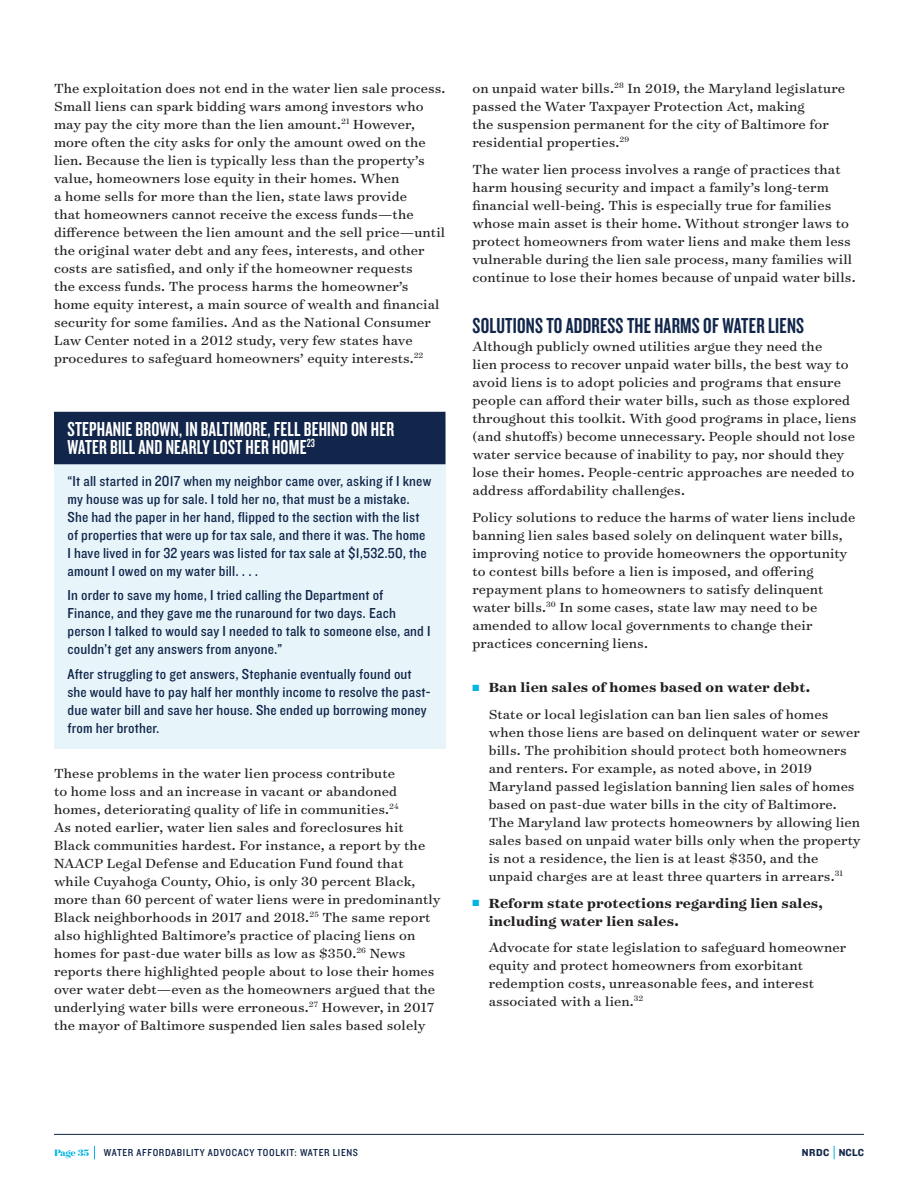
<style>
.page{position:relative;width:918px;height:1188px;background:#fff}
.page>*{position:absolute;margin:0;border:0;box-sizing:border-box;transform-origin:0 0}
.t1{font:22.5px "Knockout 48 Featherweight";letter-spacing:.01em;color:#11264a}
.t2{font:21px/18px "Knockout 48 Featherweight";letter-spacing:.01em;color:#fff}
.t3{font:15px/18px "Surveyor Text";letter-spacing:.01em;color:#231f20}
.t4{font:15px/18px "Knockout 30 Junior Welterwt";letter-spacing:.01em;color:#11264a}
.t5{font:700 15px/18px "Surveyor Text";letter-spacing:.01em;color:#231f20}
.t6{font:10.5px "Knockout 30 Junior Welterwt";letter-spacing:.06em;color:#11264a}
.t7{font:10.5px "Knockout 51 Middleweight";letter-spacing:.04em;color:#11264a}
.t8{font:700 10.5px "Surveyor Display";letter-spacing:-.03em;color:#00b3e4}
.s1{color:#00b4e3}
.s2{font-weight:700}
</style>
<div class="page">
<hr style="left:54px;top:1134px;width:810px;height:1px;background:#11264a">
<svg style="left:94px;top:1146px;width:1px;height:13px"></svg>
<svg style="left:834px;top:1146px;width:1px;height:13px"></svg>
<div style="left:54px;top:420px;width:392px;height:328px;background:#e7f5fb"></div>
<div style="left:54px;top:412px;width:392px;height:52px;background:#11264a"></div>
<p class="t3" style="left:54px;top:79px;width:393px">The exploitation does not end in the water lien sale process.<br>Small liens can spark bidding wars among investors who may pay the city more than the lien amount.<sup>21</sup> However, more often the city asks for only the amount owed on the lien. Because the lien is typically less than the property’s value, homeowners lose equity in their homes. When<br>a home sells for more than the lien, state laws provide<br>that homeowners cannot receive the excess funds—the difference between the lien amount and the sell price—until the original water debt and any fees, interests, and other costs are satisfied, and only if the homeowner requests<br>the excess funds. The process harms the homeowner’s home equity interest, a main source of wealth and financial security for some families. And as the National Consumer Law Center noted in a 2012 study, very few states have procedures to safeguard homeowners’ equity interests.<sup>22</sup></p>
<h2 class="t2" style="left:68px;top:419px;width:328px">STEPHANIE BROWN, IN BALTIMORE, FELL BEHIND ON HER<br>WATER BILL AND NEARLY LOST HER HOME<sup>23</sup></h2>
<p class="t4" style="left:68px;top:471px;width:365px">“It all started in 2017 when my neighbor came over, asking if I knew my house was up for sale. I told her no, that must be a mistake.<br>She had the paper in her hand, flipped to the section with the list of properties that were up for tax sale, and there it was. The home I have lived in for 32 years was listed for tax sale at $1,532.50, the amount I owed on my water bill. . . .</p>
<p class="t4" style="left:68px;top:586px;width:365px">In order to save my home, I tried calling the Department of Finance, and they gave me the runaround for two days. Each person I talked to would say I needed to talk to someone else, and I couldn’t get any answers from anyone.”</p>
<p class="t4" style="left:68px;top:665px;width:365px">After struggling to get answers, Stephanie eventually found out she would have to pay half her monthly income to resolve the past&shy;due water bill and save her house. She ended up borrowing money from her brother.</p>
<p class="t3" style="left:54px;top:764px;width:388px">These problems in the water lien process contribute<br>to home loss and an increase in vacant or abandoned homes, deteriorating quality of life in communities.<sup>24<br></sup>As noted earlier, water lien sales and foreclosures hit Black communities hardest. For instance, a report by the NAACP Legal Defense and Education Fund found that while Cuyahoga County, Ohio, is only 30 percent Black, more than 60 percent of water liens were in predominantly Black neighborhoods in 2017 and 2018.<sup>25</sup> The same report also highlighted Baltimore’s practice of placing liens on homes for past-due water bills as low as $350.<sup>26</sup> News reports there highlighted people about to lose their homes over water debt—even as the homeowners argued that the underlying water bills were erroneous.<sup>27</sup> However, in 2017 the mayor of Baltimore suspended lien sales based solely</p>
<p class="t3" style="left:472px;top:79px;width:374px">on unpaid water bills.<sup>28</sup> In 2019, the Maryland legislature passed the Water Taxpayer Protection Act, making<br>the suspension permanent for the city of Baltimore for residential properties.<sup>29</sup></p>
<p class="t3" style="left:472px;top:159px;width:385px">The water lien process involves a range of practices that harm housing security and impact a family’s long-term financial well-being. This is especially true for families whose main asset is their home. Without stronger laws to protect homeowners from water liens and make them less vulnerable during the lien sale process, many families will continue to lose their homes because of unpaid water bills.</p>
<h1 class="t1" style="left:472px;top:312px;width:333px">SOLUTIONS TO ADDRESS THE HARMS OF WATER LIENS</h1>
<p class="t3" style="left:472px;top:337px;width:386px">Although publicly owned utilities argue they need the<br>lien process to recover unpaid water bills, the best way to avoid liens is to adopt policies and programs that ensure people can afford their water bills, such as those explored throughout this toolkit. With good programs in place, liens (and shutoffs) become unnecessary. People should not lose water service because of inability to pay, nor should they lose their homes. People-centric approaches are needed to address affordability challenges.</p>
<p class="t3" style="left:472px;top:507px;width:384px">Policy solutions to reduce the harms of water liens include banning lien sales based solely on delinquent water bills, improving notice to provide homeowners the opportunity to contest bills before a lien is imposed, and offering repayment plans to homeowners to satisfy delinquent water bills.<sup>30</sup> In some cases, state law may need to be amended to allow local governments to change their practices concerning liens.</p>
<p class="t3" style="left:489px;top:674px;width:341px;line-height:26.7px;text-indent:-16px"><span class="s1">■</span> <span class="s2">Ban lien sales of homes based on water debt.<br></span>State or local legislation can ban lien sales of homes</p>
<p class="t3" style="left:489px;top:723px;width:373px">when those liens are based on delinquent water or sewer bills. The prohibition should protect both homeowners and renters. For example, as noted above, in 2019<br>Maryland passed legislation banning lien sales of homes based on past-due water bills in the city of Baltimore.<br>The Maryland law protects homeowners by allowing lien sales based on unpaid water bills only when the property is not a residence, the lien is at least $350, and the unpaid charges are at least three quarters in arrears.<sup>31</sup></p>
<p class="t5" style="left:489px;top:894px;width:336px;text-indent:-16px"><span class="s1">■</span> Reform state protections regarding lien sales, including water lien sales.</p>
<p class="t3" style="left:489px;top:938px;width:359px">Advocate for state legislation to safeguard homeowner equity and protect homeowners from exorbitant redemption costs, unreasonable fees, and interest associated with a lien.<sup>32</sup></p>
<p class="t8" style="left:54px;top:1146px;width:37px">Page 35</p>
<p class="t6" style="left:104px;top:1146px;width:256px">WATER AFFORDABILITY ADVOCACY TOOLKIT: WATER LIENS</p>
<p class="t7" style="left:802px;top:1146px;width:64px">NRDC NCLC</p>
</div>
